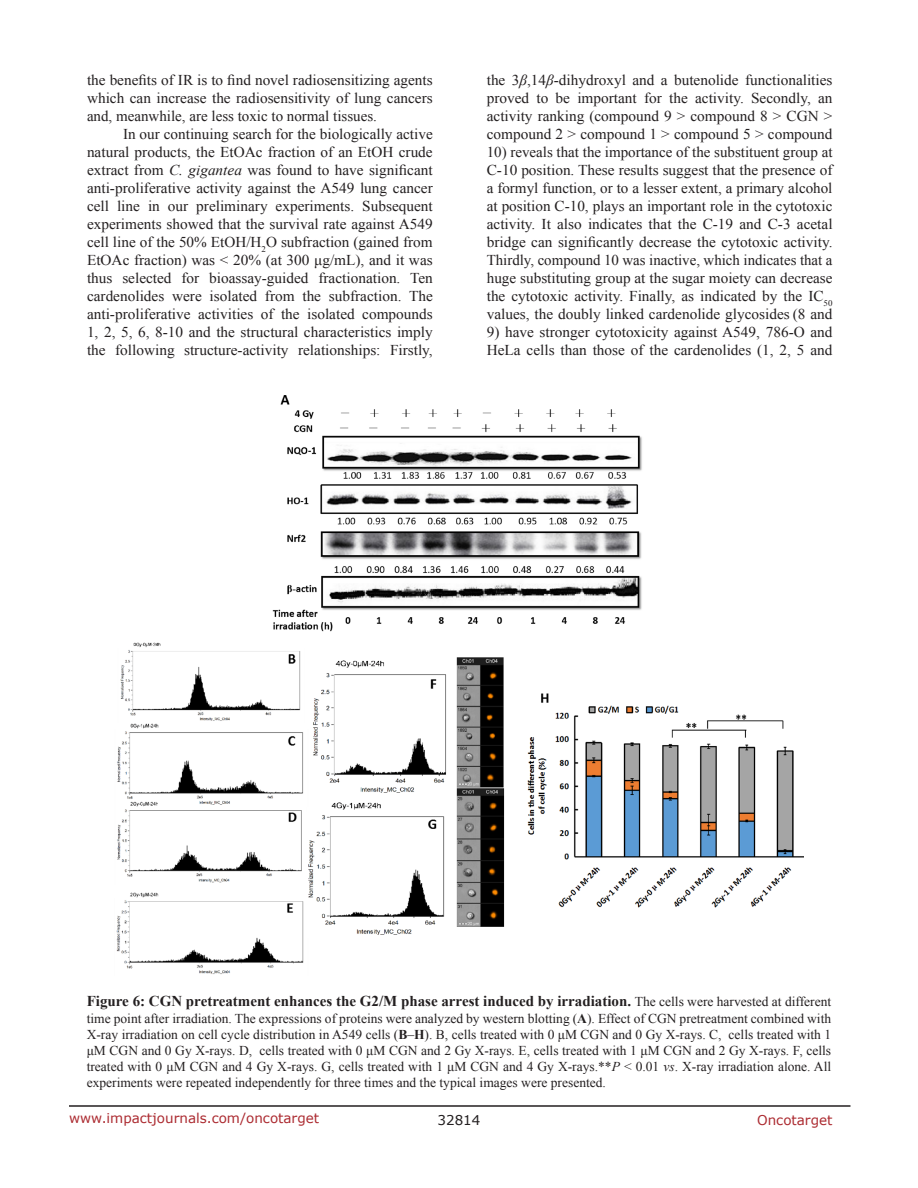
<style>
.page{position:relative;width:918px;height:1188px;background:#fff}
.page>*{position:absolute;margin:0;border:0;box-sizing:border-box;transform-origin:0 0}
.BodyText{font:15px/18px "Times New Roman";color:#231f20;text-align:justify}
.FigureText{font:700 15px "Times New Roman";color:#231f20}
.FigureText-2{font:13.5px/16.2px "Times New Roman";color:#231f20;text-align:justify}
.t1{font:13.5px "Verdana";color:#ac2b31}
.t2{font:13.5px "Verdana";color:#231f20}
.s1{font-style:italic}
.s2{font-weight:400;font-size:13.5px}
.s3{font-weight:700}
</style>
<div class="page">
<hr style="left:69px;top:1105px;width:781px;height:2px;background:#231f20">
<img style="left:116px;top:396px;width:688px;height:578px">
<p class="BodyText" style="left:87px;top:71px;width:347px">the benefits of IR is to find novel radiosensitizing agents which can increase the radiosensitivity of lung cancers and, meanwhile, are less toxic to normal tissues.</p>
<p class="BodyText" style="left:87px;top:125px;width:347px;text-indent:36px">In our continuing search for the biologically active natural products, the EtOAc fraction of an EtOH crude extract from <span class="s1">C. gigantea</span> was found to have significant anti-proliferative activity against the A549 lung cancer cell line in our preliminary experiments. Subsequent experiments showed that the survival rate against A549 cell line of the 50% EtOH/H<sub>2</sub>O subfraction (gained from EtOAc fraction) was &lt; 20% (at 300 μg/mL), and it was thus selected for bioassay-guided fractionation. Ten cardenolides were isolated from the subfraction. The anti-proliferative activities of the isolated compounds 1, 2, 5, 6, 8-10 and the structural characteristics imply the following structure-activity relationships: Firstly,</p>
<p class="BodyText" style="left:487px;top:71px;width:347px">the 3<span class="s1">β</span>,14<span class="s1">β</span>-dihydroxyl and a butenolide functionalities proved to be important for the activity. Secondly, an activity ranking (compound 9 &gt; compound 8 &gt; CGN &gt; compound 2 &gt; compound 1 &gt; compound 5 &gt; compound</p>
<p class="BodyText" style="left:487px;top:143px;width:347px">10) reveals that the importance of the substituent group at C-10 position. These results suggest that the presence of a formyl function, or to a lesser extent, a primary alcohol at position C-10, plays an important role in the cytotoxic activity. It also indicates that the C-19 and C-3 acetal bridge can significantly decrease the cytotoxic activity.<br>Thirdly, compound 10 was inactive, which indicates that a huge substituting group at the sugar moiety can decrease the cytotoxic activity. Finally, as indicated by the IC<sub>50 </sub>values, the doubly linked cardenolide glycosides (8 and</p>
<p class="BodyText" style="left:487px;top:323px;width:347px">9) have stronger cytotoxicity against A549, 786-O and<br>HeLa cells than those of the cardenolides (1, 2, 5 and</p>
<p class="FigureText" style="left:87px;top:991px;width:746px">Figure 6: CGN pretreatment enhances the G2/M phase arrest induced by irradiation. <span class="s2">The cells were harvested at different</span></p>
<p class="FigureText-2" style="left:87px;top:1010px;width:746px">time point after irradiation. The expressions of proteins were analyzed by western blotting (<span class="s3">A</span>). Effect of CGN pretreatment combined with X-ray irradiation on cell cycle distribution in A549 cells (<span class="s3">B</span>–<span class="s3">H</span>). B, cells treated with 0 μM CGN and 0 Gy X-rays. C, cells treated with 1 μM CGN and 0 Gy X-rays. D, cells treated with 0 μM CGN and 2 Gy X-rays. E, cells treated with 1 μM CGN and 2 Gy X-rays. F, cells treated with 0 μM CGN and 4 Gy X-rays. G, cells treated with 1 μM CGN and 4 Gy X-rays.**<span class="s1">P</span> &lt; 0.01 <span class="s1">vs</span>. X-ray irradiation alone. All experiments were repeated independently for three times and the typical images were presented.</p>
<p class="t1" style="left:69px;top:1109px;width:252px">www.impactjournals.com/oncotarget</p>
<p class="t2" style="left:438px;top:1111px;width:44px">32814</p>
<p class="t1" style="left:757px;top:1111px;width:77px">Oncotarget</p>
</div>
